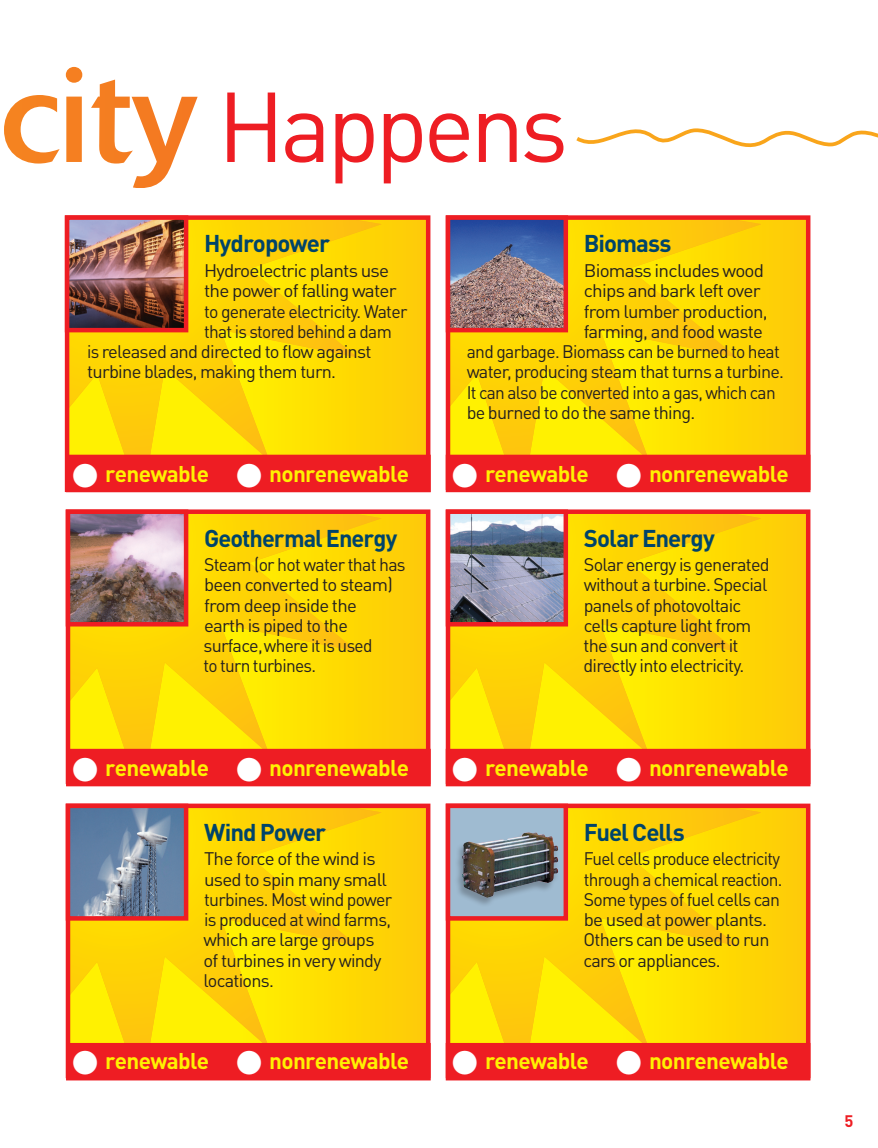
<style>
.page{position:relative;width:878px;height:1148px;background:#fff}
.page>*{position:absolute;margin:0;border:0;box-sizing:border-box;transform-origin:0 0}
.t1{font:97.5px "DINOT";letter-spacing:-.05em;color:#ee1d23}
.PGE_p6_Box_head{font:700 24px "DINOT";letter-spacing:-.04em;color:#00446a}
.silsub{font:700 22.5px "DINOT";letter-spacing:-.03em;color:#fff101}
.PGE_p6_Box_text{font:18px/20.2px "DINOT";letter-spacing:-.04em;color:#231f20}
.PGE_p6_Box_text-2{font:18px/20.2px "DINOT";letter-spacing:-.04em;color:#231f20;scale:1.04 1}
.PGE_p6_Box_text-3{font:18px/20.2px "DINOT";letter-spacing:-.04em;color:#231f20;scale:.95 1}
.PGE_p6_Box_text-4{font:18px "DINOT";letter-spacing:-.04em;color:#231f20;scale:.96 1}
.PGE_p6_Box_text-5{font:18px "DINOT";letter-spacing:-.04em;color:#231f20;scale:1.05 1}
.t2{font:700 16.5px "DINOT";color:#ee1d23}
.s1{font-family:"Delta";font-size:132px;color:#fff}
.s2{color:#fff}
</style>
<div class="page">
<div style="left:67px;top:218px;width:361px;height:272px;background:#fece07"></div>
<svg style="left:70px;top:220px;width:311px;height:234px"></svg>
<div style="left:65px;top:215px;width:365px;height:277px;border:4px solid #ee1d23"></div>
<div style="left:66px;top:454px;width:364px;height:38px;background:#ee1d23"></div>
<img style="left:70px;top:220px;width:113px;height:107px">
<div style="left:65px;top:215px;width:123px;height:117px;border:4px solid #ee1d23"></div>
<div style="left:448px;top:218px;width:360px;height:270px;background:#fecd08"></div>
<svg style="left:451px;top:220px;width:310px;height:234px"></svg>
<div style="left:446px;top:215px;width:364px;height:275px;border:4px solid #ee1d23"></div>
<div style="left:446px;top:454px;width:364px;height:38px;background:#ee1d23"></div>
<img style="left:451px;top:220px;width:112px;height:107px">
<div style="left:446px;top:215px;width:122px;height:117px;border:4px solid #ee1d23"></div>
<div style="left:68px;top:512px;width:360px;height:270px;background:#fecd08"></div>
<svg style="left:71px;top:514px;width:310px;height:234px"></svg>
<div style="left:66px;top:509px;width:364px;height:275px;border:4px solid #ee1d23"></div>
<div style="left:66px;top:748px;width:364px;height:38px;background:#ee1d23"></div>
<img style="left:71px;top:514px;width:112px;height:107px">
<div style="left:66px;top:509px;width:122px;height:117px;border:4px solid #ee1d23"></div>
<div style="left:448px;top:512px;width:360px;height:270px;background:#fece07"></div>
<svg style="left:451px;top:514px;width:310px;height:234px"></svg>
<div style="left:446px;top:509px;width:364px;height:275px;border:4px solid #ee1d23"></div>
<div style="left:446px;top:748px;width:364px;height:38px;background:#ee1d23"></div>
<img style="left:451px;top:514px;width:112px;height:107px">
<div style="left:446px;top:509px;width:122px;height:117px;border:4px solid #ee1d23"></div>
<div style="left:68px;top:806px;width:360px;height:270px;background:#fece08"></div>
<svg style="left:71px;top:808px;width:310px;height:234px"></svg>
<div style="left:66px;top:803px;width:364px;height:275px;border:4px solid #ee1d23"></div>
<div style="left:66px;top:1042px;width:364px;height:38px;background:#ee1d23"></div>
<img style="left:71px;top:808px;width:112px;height:107px">
<div style="left:66px;top:803px;width:122px;height:117px;border:4px solid #ee1d23"></div>
<div style="left:448px;top:806px;width:360px;height:270px;background:#fece08"></div>
<svg style="left:451px;top:808px;width:310px;height:234px"></svg>
<div style="left:446px;top:803px;width:364px;height:275px;border:4px solid #ee1d23"></div>
<div style="left:446px;top:1042px;width:364px;height:38px;background:#ee1d23"></div>
<div style="left:448px;top:806px;width:118px;height:112px;background:#9fbbd1"></div>
<div style="left:453px;top:832px;width:107px;height:75px;background:#231f20;opacity:.3"></div>
<img style="left:462px;top:832px;width:90px;height:65px">
<div style="left:446px;top:803px;width:122px;height:117px;border:4px solid #ee1d23"></div>
<svg style="left:576px;top:128px;width:302px;height:20px"></svg>
<h1 class="t1" style="left:1px;top:66px;width:569px"><span class="s1">city</span> Happens</h1>
<p class="PGE_p6_Box_head" style="left:204px;top:228px;width:127px">Hydropower</p>
<p class="PGE_p6_Box_text-5" style="left:204px;top:259px;width:178px">Hydroelectric plants use</p>
<p class="PGE_p6_Box_text-5" style="left:204px;top:279px;width:185px">the power of falling water</p>
<p class="PGE_p6_Box_text" style="left:204px;top:300px;width:205px">to generate electricity. Water</p>
<p class="PGE_p6_Box_text-4" style="left:204px;top:320px;width:197px">that is stored behind a dam</p>
<p class="PGE_p6_Box_text-4" style="left:87px;top:340px;width:298px">is released and directed to flow against</p>
<p class="PGE_p6_Box_text" style="left:87px;top:361px;width:250px">turbine blades, making them turn.</p>
<p class="silsub" style="left:72px;top:459px;width:338px"><span class="s2">●</span> renewable <span class="s2">●</span> nonrenewable</p>
<p class="PGE_p6_Box_head" style="left:204px;top:522px;width:195px">Geothermal Energy</p>
<p class="PGE_p6_Box_text" style="left:203px;top:554px;width:204px">Steam (or hot water that has been converted to steam) from deep inside the<br>earth is piped to the surface, where it is used<br>to turn turbines.</p>
<p class="silsub" style="left:72px;top:753px;width:338px"><span class="s2">●</span> renewable <span class="s2">●</span> nonrenewable</p>
<p class="PGE_p6_Box_head" style="left:204px;top:816px;width:123px">Wind Power</p>
<p class="PGE_p6_Box_text-2" style="left:203px;top:848px;width:183px">The force of the wind is used to spin many small turbines. Most wind power is produced at wind farms, which are large groups of turbines in very windy locations.</p>
<p class="silsub" style="left:72px;top:1045px;width:338px"><span class="s2">●</span> renewable <span class="s2">●</span> nonrenewable</p>
<p class="PGE_p6_Box_head" style="left:583px;top:228px;width:89px">Biomass</p>
<p class="PGE_p6_Box_text-5" style="left:583px;top:259px;width:173px">Biomass includes wood</p>
<p class="PGE_p6_Box_text-5" style="left:583px;top:279px;width:170px">chips and bark left over</p>
<p class="PGE_p6_Box_text" style="left:583px;top:300px;width:185px">from lumber production,</p>
<p class="PGE_p6_Box_text" style="left:583px;top:321px;width:181px">farming, and food waste</p>
<p class="PGE_p6_Box_text" style="left:466px;top:341px;width:315px">and garbage. Biomass can be burned to heat</p>
<p class="PGE_p6_Box_text" style="left:466px;top:361px;width:319px">water, producing steam that turns a turbine.</p>
<p class="PGE_p6_Box_text-4" style="left:466px;top:381px;width:323px">It can also be converted into a gas, which can</p>
<p class="PGE_p6_Box_text" style="left:466px;top:402px;width:230px">be burned to do the same thing.</p>
<p class="silsub" style="left:452px;top:459px;width:338px"><span class="s2">●</span> renewable <span class="s2">●</span> nonrenewable</p>
<p class="PGE_p6_Box_head" style="left:583px;top:522px;width:133px">Solar Energy</p>
<p class="PGE_p6_Box_text" style="left:583px;top:554px;width:188px">Solar energy is generated without a turbine. Special panels of photovoltaic cells capture light from the sun and convert it directly into electricity.</p>
<p class="silsub" style="left:452px;top:753px;width:338px"><span class="s2">●</span> renewable <span class="s2">●</span> nonrenewable</p>
<p class="PGE_p6_Box_head" style="left:583px;top:816px;width:102px">Fuel Cells</p>
<p class="PGE_p6_Box_text-3" style="left:583px;top:848px;width:211px">Fuel cells produce electricity through a chemical reaction.<br>Some types of fuel cells can be used at power plants.<br>Others can be used to run cars or appliances.</p>
<p class="silsub" style="left:452px;top:1045px;width:338px"><span class="s2">●</span> renewable <span class="s2">●</span> nonrenewable</p>
<p class="t2" style="left:844px;top:1109px;width:10px">5</p>
</div>
